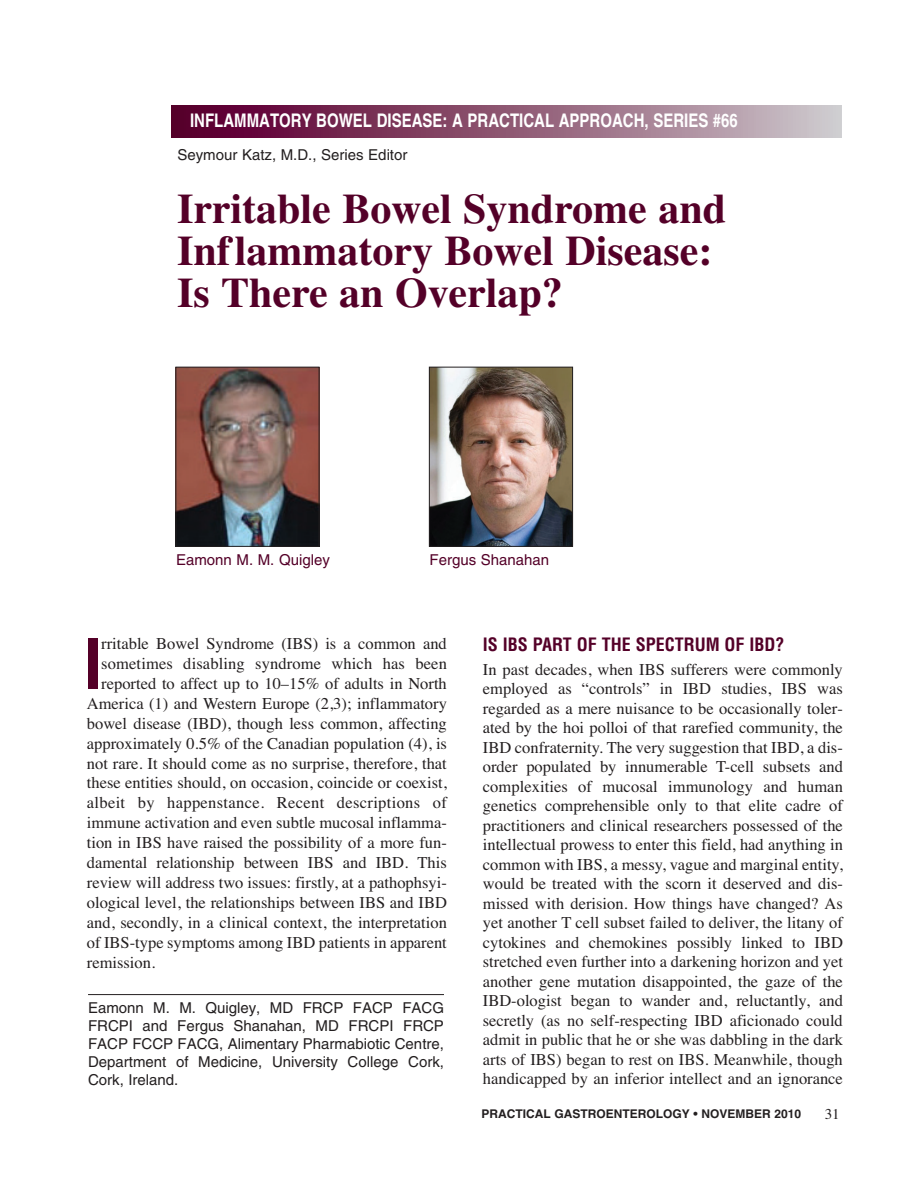
<style>
.page{position:relative;width:918px;height:1188px;background:#fff}
.page>*{position:absolute;margin:0;border:0;box-sizing:border-box;transform-origin:0 0}
.t1{font:700 condensed 67.8px "Helvetica";color:#540028}
.t2{font:700 42px/42px "Times";color:#540028}
.t3{font:700 18.75px "Helvetica";color:#fff;scale:.8 1}
.t4{font:700 condensed 18px "Helvetica";color:#540028}
.t5{font:16.5px/19.5px "Times";color:#231f20;text-align:justify}
.t6{font:16.5px "Times";letter-spacing:.02em;color:#231f20}
.t7{font:15px/18px "Helvetica";color:#231f20;text-align:justify}
.t8{font:15px "Helvetica";color:#540028}
.t9{font:15px "Times";color:#231f20}
.t10{font:700 12px "Helvetica";color:#231f20}
</style>
<div class="page">
<div style="left:171px;top:106px;width:670px;height:31px;background:linear-gradient(to right,#540024,#ccc5c9)"></div>
<hr style="left:88px;top:994px;width:356px;height:1px;background:#231f20">
<img style="left:177px;top:369px;width:140px;height:176px">
<div style="left:175px;top:367px;width:144px;height:180px;border:1px solid #231f20"></div>
<img style="left:431px;top:369px;width:140px;height:176px">
<div style="left:429px;top:367px;width:144px;height:180px;border:1px solid #231f20"></div>
<p class="t3" style="left:190px;top:114px;width:686px">INFLAMMATORY BOWEL DISEASE: A PRACTICAL APPROACH, SERIES #66</p>
<p class="t7" style="left:177px;top:147px;width:232px">Seymour Katz, M.D., Series Editor</p>
<h2 class="t2" style="left:177px;top:191px;width:551px">Irritable Bowel Syndrome and<br>Inflammatory Bowel Disease:<br>Is There an Overlap?</h2>
<p class="t8" style="left:176px;top:554px;width:155px">Eamonn M. M. Quigley</p>
<p class="t8" style="left:430px;top:554px;width:121px">Fergus Shanahan</p>
<h1 class="t1" style="left:83px;top:638px;width:20px">I</h1>
<p class="t5" style="left:101px;top:635px;width:347px">rritable Bowel Syndrome (IBS) is a common and</p>
<p class="t5" style="left:101px;top:655px;width:347px">sometimes disabling syndrome which has been</p>
<p class="t5" style="left:101px;top:675px;width:347px">reported to affect up to 10–15% of adults in North</p>
<p class="t5" style="left:87px;top:695px;width:362px">America (1) and Western Europe (2,3); inflammatory</p>
<p class="t5" style="left:87px;top:715px;width:361px">bowel disease (IBD), though less common, affecting</p>
<p class="t5" style="left:87px;top:735px;width:362px">approximately 0.5% of the Canadian population (4), is</p>
<p class="t5" style="left:87px;top:755px;width:362px">not rare. It should come as no surprise, therefore, that</p>
<p class="t5" style="left:87px;top:775px;width:362px">these entities should, on occasion, coincide or coexist,</p>
<p class="t6" style="left:87px;top:797px;width:362px">albeit by happenstance. Recent descriptions of</p>
<p class="t5" style="left:87px;top:815px;width:362px">immune activation and even subtle mucosal inflamma-</p>
<p class="t5" style="left:87px;top:835px;width:362px">tion in IBS have raised the possibility of a more fun-</p>
<p class="t5" style="left:87px;top:855px;width:362px">damental relationship between IBS and IBD. This</p>
<p class="t5" style="left:87px;top:875px;width:362px">review will address two issues: firstly, at a pathophsyi-</p>
<p class="t5" style="left:87px;top:895px;width:362px">ological level, the relationships between IBS and IBD</p>
<p class="t5" style="left:87px;top:915px;width:362px">and, secondly, in a clinical context, the interpretation</p>
<p class="t5" style="left:87px;top:935px;width:361px">of IBS-type symptoms among IBD patients in apparent</p>
<p class="t5" style="left:87px;top:955px;width:70px">remission.</p>
<p class="t7" style="left:88px;top:1000px;width:357px">Eamonn M. M. Quigley, MD FRCP FACP FACG FRCPI and Fergus Shanahan, MD FRCPI FRCP FACP FCCP FACG, Alimentary Pharmabiotic Centre, Department of Medicine, University College Cork, Cork, Ireland.</p>
<p class="t4" style="left:483px;top:637px;width:303px">IS IBS PART OF THE SPECTRUM OF IBD?</p>
<p class="t5" style="left:483px;top:661px;width:362px">In past decades, when IBS sufferers were commonly employed as “controls” in IBD studies, IBS was regarded as a mere nuisance to be occasionally toler&shy;ated by the hoi polloi of that rarefied community, the IBD confraternity. The very suggestion that IBD, a dis&shy;order populated by innumerable T-cell subsets and complexities of mucosal immunology and human genetics comprehensible only to that elite cadre of practitioners and clinical researchers possessed of the intellectual prowess to enter this field, had anything in common with IBS, a messy, vague and marginal entity, would be treated with the scorn it deserved and dis&shy;missed with derision. How things have changed? As yet another T cell subset failed to deliver, the litany of cytokines and chemokines possibly linked to IBD stretched even further into a darkening horizon and yet another gene mutation disappointed, the gaze of the IBD-ologist began to wander and, reluctantly, and secretly (as no self-respecting IBD aficionado could admit in public that he or she was dabbling in the dark arts of IBS) began to rest on IBS. Meanwhile, though handicapped by an inferior intellect and an ignorance</p>
<p class="t10" style="left:482px;top:1109px;width:321px">PRACTICAL GASTROENTEROLOGY • NOVEMBER 2010</p>
<p class="t9" style="left:825px;top:1109px;width:16px">31</p>
</div>
